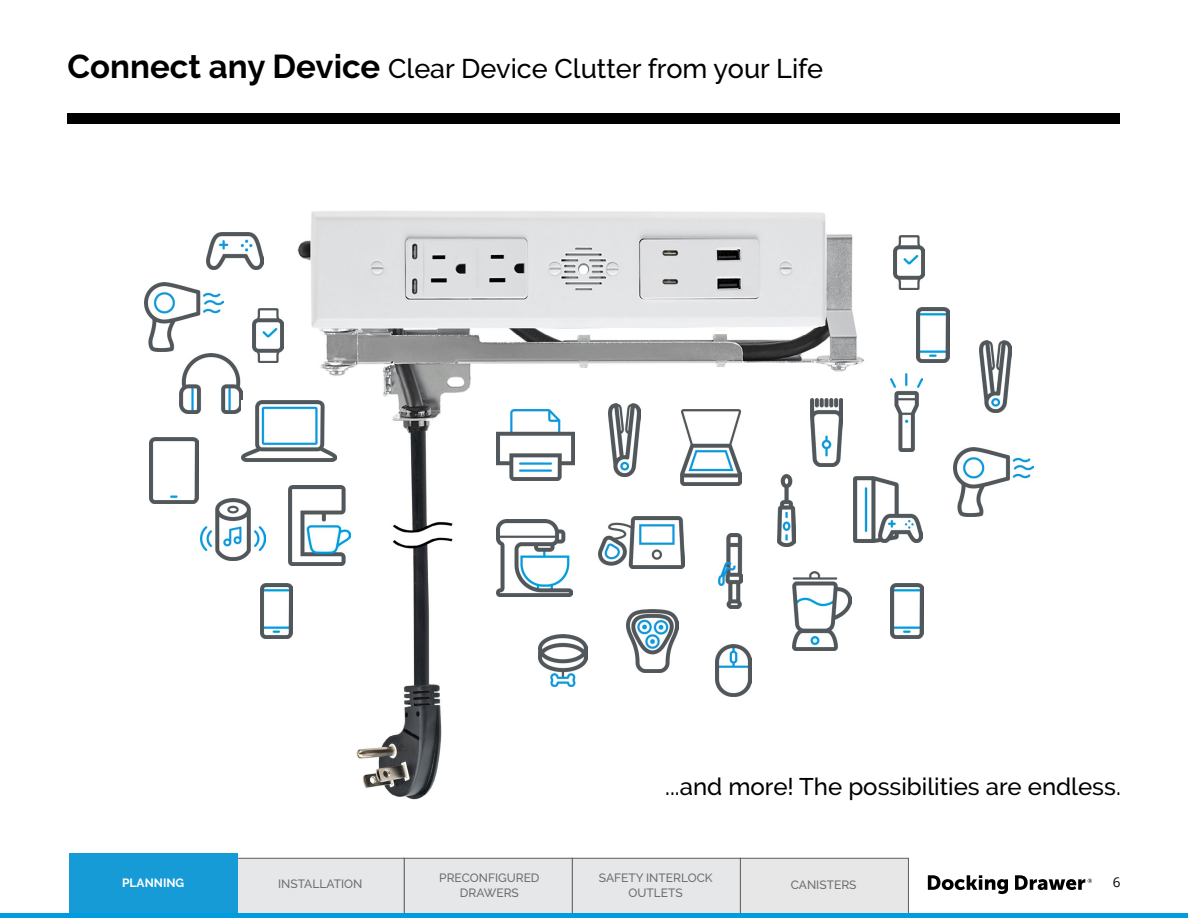
<style>
.page{position:relative;width:1188px;height:918px;background:#fff}
.page>*{position:absolute;margin:0;border:0;box-sizing:border-box;transform-origin:0 0}
.t1{font:500 27px "Raleway";color:#000}
.t2{font:500 24px "Raleway";color:#000}
.t3{font:13.5px "Open Sans";color:#000}
.t4{font:500 12px/15px "Raleway";color:#6d6e71;text-align:center}
.t5{font:700 12px "Raleway";color:#fff}
.s1{font-weight:700;font-size:33px}
</style>
<div class="page">
<svg style="left:928px;top:875px;width:164px;height:19px"></svg>
<div style="left:740px;top:858px;width:169px;height:57px;background:#e7e7e7;border:1px solid #5e5f5f"></div>
<div style="left:572px;top:858px;width:169px;height:57px;background:#e6e7e8;border:1px solid #5e5f5f"></div>
<div style="left:404px;top:858px;width:168px;height:57px;background:#e6e7e8;border:1px solid #5e5f5f"></div>
<div style="left:236px;top:858px;width:168px;height:57px;background:#e6e7e8;border:1px solid #5e5f5f"></div>
<div style="left:69px;top:853px;width:169px;height:62px;background:#179bd7"></div>
<div style="left:0;top:913px;width:1188px;height:5px;background:#009cde"></div>
<img style="left:289px;top:211px;width:581px;height:589px">
<div style="left:68px;top:114px;width:1052px;height:10px;background:#000"></div>
<div style="left:667px;top:778px;width:453px;height:23px;background:#fff"></div>
<img style="left:792px;top:571px;width:60px;height:79px">
<img style="left:289px;top:485px;width:62px;height:80px">
<img style="left:598px;top:517px;width:86px;height:52px">
<img style="left:719px;top:534px;width:23px;height:74px">
<img style="left:891px;top:373px;width:32px;height:78px">
<img style="left:609px;top:404px;width:32px;height:73px">
<img style="left:980px;top:340px;width:32px;height:73px">
<img style="left:854px;top:476px;width:68px;height:66px">
<img style="left:207px;top:232px;width:57px;height:37px">
<img style="left:810px;top:399px;width:32px;height:67px">
<img style="left:954px;top:448px;width:80px;height:68px">
<img style="left:144px;top:283px;width:80px;height:69px">
<img style="left:180px;top:353px;width:62px;height:61px">
<img style="left:241px;top:400px;width:96px;height:61px">
<img style="left:497px;top:520px;width:75px;height:76px">
<img style="left:716px;top:644px;width:35px;height:53px">
<img style="left:538px;top:635px;width:49px;height:51px">
<img style="left:260px;top:583px;width:33px;height:56px">
<img style="left:891px;top:584px;width:33px;height:55px">
<img style="left:916px;top:307px;width:33px;height:55px">
<img style="left:496px;top:410px;width:79px;height:71px">
<img style="left:626px;top:610px;width:53px;height:63px">
<img style="left:680px;top:410px;width:62px;height:76px">
<img style="left:893px;top:235px;width:32px;height:55px">
<img style="left:253px;top:309px;width:31px;height:54px">
<img style="left:201px;top:499px;width:64px;height:62px">
<img style="left:150px;top:437px;width:48px;height:66px">
<img style="left:777px;top:474px;width:18px;height:72px">
<h1 class="t1" style="left:68px;top:53px;width:757px"><span class="s1">Connect any Device</span> Clear Device Clutter from your Life</h1>
<h2 class="t2" style="left:665px;top:773px;width:457px">...and more! The possibilities are endless.</h2>
<p class="t4" style="left:439px;top:871px;width:102px">PRECONFIGURED<br>DRAWERS</p>
<p class="t4" style="left:599px;top:871px;width:115px">SAFETY INTERLOCK<br>OUTLETS</p>
<p class="t4" style="left:791px;top:877px;width:67px">CANISTERS</p>
<p class="t5" style="left:122px;top:876px;width:64px">PLANNING</p>
<p class="t4" style="left:278px;top:876px;width:86px">INSTALLATION</p>
<p class="t3" style="left:1113px;top:873px;width:9px">6</p>
</div>
